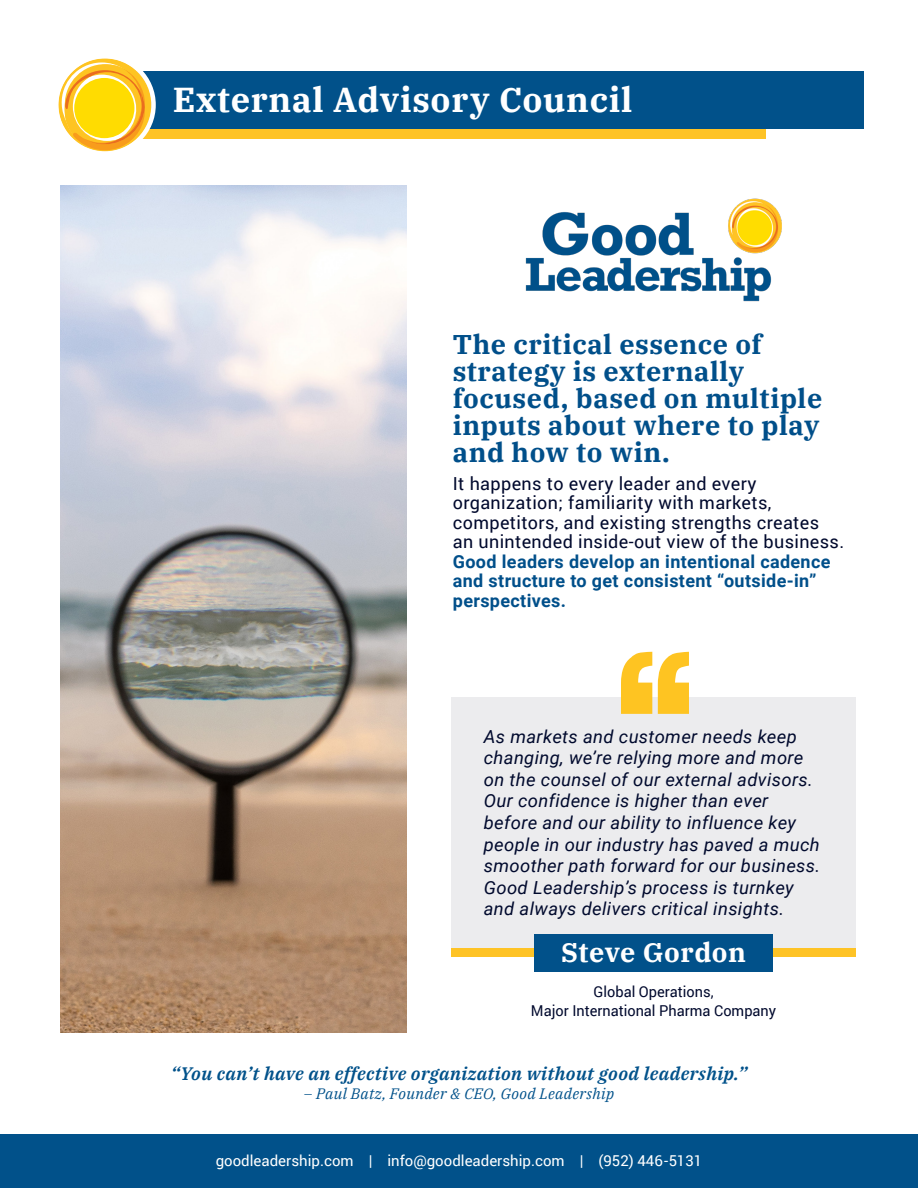
<style>
.page{position:relative;width:918px;height:1188px;background:#fff}
.page>*{position:absolute;margin:0;border:0;box-sizing:border-box;transform-origin:0 0}
.t1{font:700 34.5px "IBM Plex Serif";letter-spacing:.02em;color:#fff}
.t2{font:700 27px/27px "IBM Plex Serif";letter-spacing:.02em;color:#004f8a}
.t3{font:700 27px "IBM Plex Serif";letter-spacing:.02em;color:#fff}
.t4{font:italic 18px/21.6px "Roboto";letter-spacing:.02em;color:#00092d}
.t5{font:18px/19.5px "Roboto";letter-spacing:.02em;color:#00092d}
.t6{font:italic 600 18px "IBM Plex Serif";letter-spacing:.02em;color:#01518a}
.t7{font:15px "Roboto";color:#fff}
.t8{font:15px/19.5px "Roboto";color:#00092d;text-align:center}
.t9{font:italic 15px "IBM Plex Serif";letter-spacing:.02em;color:#01518a}
.s1{font-weight:700;color:#004f8a}
</style>
<div class="page">
<div style="left:122px;top:71px;width:742px;height:58px;background:#01518a"></div>
<div style="left:138px;top:129px;width:628px;height:9px;background:#fec326"></div>
<svg style="left:59px;top:59px;width:96px;height:92px"></svg>
<div style="left:54px;top:54px;width:102px;height:102px;border:4px solid #fff;border-radius:50%"></div>
<img style="left:61px;top:185px;width:345px;height:847px">
<div style="left:0;top:1134px;width:918px;height:54px;background:#01518a"></div>
<img style="left:525px;top:198px;width:257px;height:104px">
<div style="left:451px;top:698px;width:405px;height:255px;background:#ececee"></div>
<div style="left:451px;top:949px;width:405px;height:8px;background:#fec326"></div>
<svg style="left:621px;top:652px;width:68px;height:62px"></svg>
<div style="left:535px;top:934px;width:238px;height:37px;background:#01518a"></div>
<p class="t1" style="left:173px;top:72px;width:461px">External Advisory Council</p>
<p class="t2" style="left:453px;top:329px;width:371px">The critical essence of strategy is externally focused, based on multiple inputs about where to play and how to win.</p>
<p class="t5" style="left:453px;top:473px;width:393px">It happens to every leader and every organization; familiarity with markets, competitors, and existing strengths creates<br>an unintended inside-out view of the business.<br><span class="s1">Good leaders develop an intentional cadence and structure to get consistent “outside-in” perspectives.</span></p>
<p class="t4" style="left:484px;top:725px;width:338px">As markets and customer needs keep changing, we’re relying more and more on the counsel of our external advisors.<br>Our confidence is higher than ever before and our ability to influence key people in our industry has paved a much smoother path forward for our business.<br>Good Leadership’s process is turnkey and always delivers critical insights.</p>
<p class="t3" style="left:561px;top:931px;width:186px">Steve Gordon</p>
<p class="t8" style="left:531px;top:981px;width:247px">Global Operations,<br>Major International Pharma Company</p>
<p class="t6" style="left:171px;top:1059px;width:578px">“You can’t have an effective organization without good leadership.”</p>
<p class="t9" style="left:304px;top:1082px;width:312px">– Paul Batz, Founder &amp; CEO, Good Leadership</p>
<p class="t7" style="left:216px;top:1150px;width:488px">goodleadership.com | info@goodleadership.com | (952) 446-5131</p>
</div>
